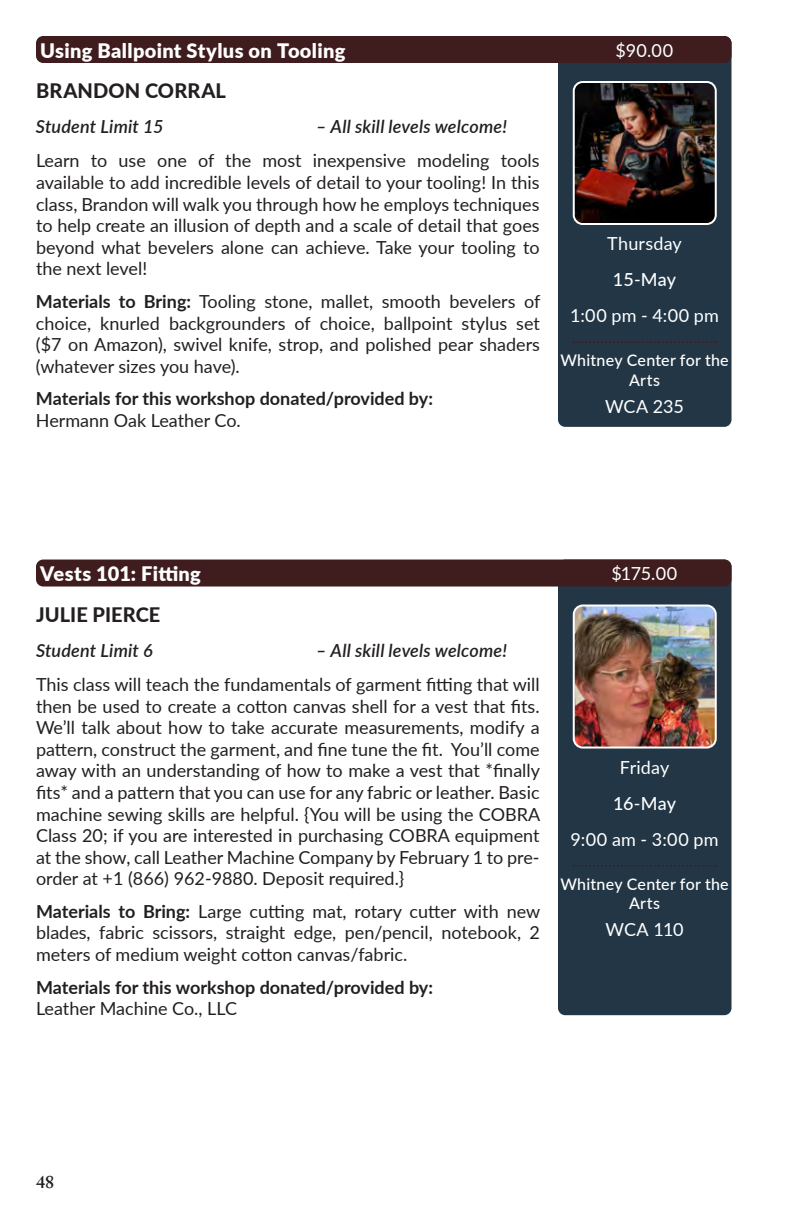
<style>
.page{position:relative;width:792px;height:1224px;background:#fff}
.page>*{position:absolute;margin:0;border:0;box-sizing:border-box;transform-origin:0 0}
.t1{font:900 20px "Lato";letter-spacing:.015em;color:#fff}
.t2{font:800 20px "Lato";letter-spacing:.005em;color:#231f20}
.t3{font:18px/21.6px "Lato";color:#231f20;text-align:justify}
.t4{font:700 18px "Lato";color:#231f20}
.t5{font:italic 600 18px "Lato";letter-spacing:.01em;color:#231f20}
.t6{font:18px "Lato";letter-spacing:.01em;color:#fff}
.t7{font:500 18px "Lato";letter-spacing:-.005em;color:#fff}
.t8{font:600 18px "Adobe Caslon Pro";color:#231f20}
.t9{font:500 16px/19.2px "Lato";letter-spacing:.02em;color:#fff;text-align:center}
.s1{font-weight:700}
</style>
<div class="page">
<div style="left:558px;top:36px;width:174px;height:391px;background:#223645;border-radius:7px"></div>
<div style="left:36px;top:36px;width:696px;height:27px;background:#3f1d1e;border-radius:7px"></div>
<svg style="left:573px;top:342px;width:144px;height:1px"></svg>
<img style="left:576px;top:84px;width:138px;height:138px">
<div style="left:573px;top:81px;width:144px;height:144px;border:2px solid #fff;border-radius:9px"></div>
<div style="left:558px;top:560px;width:174px;height:455px;background:#223645;border-radius:7px"></div>
<div style="left:36px;top:560px;width:696px;height:27px;background:#3f1d1e;border-radius:7px"></div>
<svg style="left:573px;top:865px;width:144px;height:1px"></svg>
<img style="left:574px;top:606px;width:140px;height:140px">
<div style="left:573px;top:605px;width:144px;height:144px;border:2px solid #fff;border-radius:9px"></div>
<p class="t1" style="left:40px;top:35px;width:307px">Using Ballpoint Stylus on Tooling</p>
<p class="t2" style="left:36px;top:76px;width:192px">BRANDON CORRAL</p>
<p class="t5" style="left:36px;top:114px;width:129px">Student Limit 15</p>
<p class="t5" style="left:316px;top:114px;width:192px">– All skill levels welcome!</p>
<p class="t3" style="left:36px;top:149px;width:505px">Learn to use one of the most inexpensive modeling tools available to add incredible levels of detail to your tooling! In this class, Brandon will walk you through how he employs techniques to help create an illusion of depth and a scale of detail that goes beyond what bevelers alone can achieve. Take your tooling to the next level!</p>
<p class="t3" style="left:36px;top:290px;width:506px"><span class="s1">Materials to Bring:</span> Tooling stone, mallet, smooth bevelers of choice, knurled backgrounders of choice, ballpoint stylus set ($7 on Amazon), swivel knife, strop, and polished pear shaders (whatever sizes you have).</p>
<p class="t4" style="left:36px;top:385px;width:399px">Materials for this workshop donated/provided by:</p>
<p class="t3" style="left:36px;top:409px;width:206px">Hermann Oak Leather Co.</p>
<p class="t6" style="left:616px;top:37px;width:59px">$90.00</p>
<p class="t6" style="left:607px;top:231px;width:76px">Thursday</p>
<p class="t7" style="left:613px;top:267px;width:65px">15-May</p>
<p class="t6" style="left:570px;top:303px;width:151px">1:00 pm - 4:00 pm</p>
<p class="t9" style="left:560px;top:350px;width:170px">Whitney Center for the<br>Arts</p>
<p class="t6" style="left:605px;top:393px;width:81px">WCA 235</p>
<p class="t1" style="left:40px;top:559px;width:163px">Vests 101: Fitting</p>
<p class="t2" style="left:36px;top:599px;width:126px">JULIE PIERCE</p>
<p class="t5" style="left:36px;top:637px;width:118px">Student Limit 6</p>
<p class="t5" style="left:316px;top:637px;width:192px">– All skill levels welcome!</p>
<p class="t3" style="left:36px;top:673px;width:506px">This class will teach the fundamentals of garment fitting that will then be used to create a cotton canvas shell for a vest that fits.<br>We’ll talk about how to take accurate measurements, modify a pattern, construct the garment, and fine tune the fit. You’ll come away with an understanding of how to make a vest that *finally fits* and a pattern that you can use for any fabric or leather. Basic machine sewing skills are helpful. {You will be using the COBRA Class 20; if you are interested in purchasing COBRA equipment at the show, call Leather Machine Company by February 1 to pre&shy;order at +1 (866) 962-9880. Deposit required.}</p>
<p class="t3" style="left:36px;top:900px;width:506px"><span class="s1">Materials to Bring:</span> Large cutting mat, rotary cutter with new blades, fabric scissors, straight edge, pen/pencil, notebook, 2 meters of medium weight cotton canvas/fabric.</p>
<p class="t4" style="left:36px;top:974px;width:399px">Materials for this workshop donated/provided by:</p>
<p class="t3" style="left:36px;top:997px;width:203px">Leather Machine Co., LLC</p>
<p class="t6" style="left:611px;top:561px;width:68px">$175.00</p>
<p class="t6" style="left:620px;top:754px;width:51px">Friday</p>
<p class="t7" style="left:613px;top:790px;width:65px">16-May</p>
<p class="t6" style="left:571px;top:826px;width:149px">9:00 am - 3:00 pm</p>
<p class="t9" style="left:560px;top:874px;width:170px">Whitney Center for the<br>Arts</p>
<p class="t6" style="left:606px;top:917px;width:80px">WCA 110</p>
<p class="t8" style="left:36px;top:1171px;width:19px">48</p>
</div>
